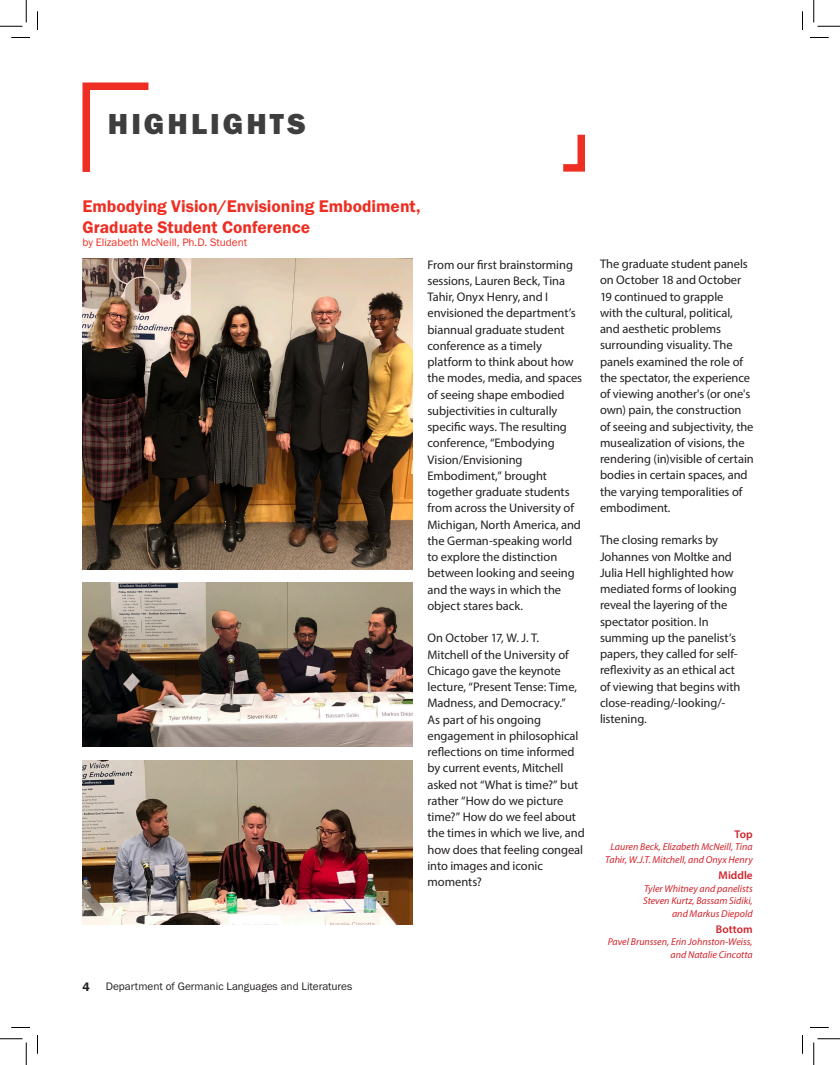
<style>
.page{position:relative;width:840px;height:1065px;background:#fff}
.page>*{position:absolute;margin:0;border:0;box-sizing:border-box;transform-origin:0 0}
.t1{font:30px "Franklin Gothic URW Hea";letter-spacing:.1em;color:#3e3e3f}
.t2{font:17.5px "Franklin Gothic URW Dem";color:#ee2e22}
.t3{font:12.5px/16.2px "Myriad Pro";letter-spacing:-.005em;color:#231f20}
.t4{font:12.5px "Franklin Gothic URW Dem";color:#231f20}
.t5{font:11.25px "Franklin Gothic URW Boo";color:#231f20}
.t6{font:11.25px "Franklin Gothic URW Boo";color:#ee2e22}
.t7{font:600 11.25px "Myriad Pro";color:#d1232a}
.t8{font:italic 10px/12.5px "Myriad Pro";color:#d1232a;text-align:right}
</style>
<div class="page">
<svg style="left:82px;top:82px;width:67px;height:90px"></svg>
<svg style="left:563px;top:134px;width:22px;height:38px"></svg>
<img style="left:82px;top:259px;width:330px;height:311px">
<img style="left:82px;top:583px;width:331px;height:164px">
<img style="left:82px;top:760px;width:331px;height:164px">
<svg style="left:11px;top:37px;width:19px;height:1px"></svg>
<svg style="left:810px;top:37px;width:19px;height:1px"></svg>
<svg style="left:11px;top:1027px;width:19px;height:1px"></svg>
<svg style="left:810px;top:1027px;width:19px;height:1px"></svg>
<svg style="left:37px;top:11px;width:1px;height:19px"></svg>
<svg style="left:37px;top:1035px;width:1px;height:19px"></svg>
<svg style="left:802px;top:11px;width:1px;height:19px"></svg>
<svg style="left:802px;top:1035px;width:1px;height:19px"></svg>
<svg style="left:0;top:0;width:27px;height:27px"></svg>
<svg style="left:0;top:1039px;width:27px;height:26px"></svg>
<svg style="left:814px;top:0;width:26px;height:27px"></svg>
<svg style="left:814px;top:1039px;width:26px;height:26px"></svg>
<p class="t1" style="left:108px;top:104px;width:199px">HIGHLIGHTS</p>
<p class="t2" style="left:82px;top:195px;width:340px">Embodying Vision/Envisioning Embodiment,</p>
<p class="t2" style="left:82px;top:216px;width:229px">Graduate Student Conference</p>
<p class="t6" style="left:82px;top:235px;width:166px">by Elizabeth McNeill, Ph.D. Student</p>
<p class="t4" style="left:82px;top:979px;width:9px">4</p>
<p class="t5" style="left:106px;top:979px;width:248px">Department of Germanic Languages and Literatures</p>
<p class="t3" style="left:428px;top:256px;width:156px">From our first brainstorming sessions, Lauren Beck, Tina<br>Tahir, Onyx Henry, and I envisioned the department’s biannual graduate student conference as a timely platform to think about how the modes, media, and spaces of seeing shape embodied subjectivities in culturally specific ways. The resulting conference, “Embodying<br>Vision/Envisioning<br>Embodiment,” brought together graduate students from across the University of<br>Michigan, North America, and the German-speaking world to explore the distinction between looking and seeing and the ways in which the object stares back.</p>
<p class="t3" style="left:428px;top:630px;width:159px">On October 17, W. J. T.<br>Mitchell of the University of<br>Chicago gave the keynote lecture, “Present Tense: Time,<br>Madness, and Democracy.”<br>As part of his ongoing engagement in philosophical reflections on time informed by current events, Mitchell asked not “What is time?” but rather “How do we picture time?” How do we feel about the times in which we live, and how does that feeling congeal into images and iconic moments?</p>
<p class="t3" style="left:600px;top:256px;width:155px">The graduate student panels on October 18 and October<br>19 continued to grapple<br>with the cultural, political, and aesthetic problems surrounding visuality. The panels examined the role of the spectator, the experience of viewing another's (or one's own) pain, the construction of seeing and subjectivity, the musealization of visions, the rendering (in)visible of certain bodies in certain spaces, and the varying temporalities of embodiment.</p>
<p class="t3" style="left:600px;top:532px;width:142px">The closing remarks by<br>Johannes von Moltke and<br>Julia Hell highlighted how mediated forms of looking reveal the layering of the spectator position. In summing up the panelist’s papers, they called for self&shy;reflexivity as an ethical act of viewing that begins with close-reading/-looking/- listening.</p>
<p class="t7" style="left:735px;top:827px;width:20px">Top</p>
<p class="t8" style="left:605px;top:841px;width:149px;text-align:center">Lauren Beck, Elizabeth McNeill, Tina<br>Tahir, W.J.T. Mitchell, and Onyx Henry</p>
<p class="t7" style="left:719px;top:868px;width:36px">Middle</p>
<p class="t8" style="left:643px;top:882px;width:111px">Tyler Whitney and panelists<br>Steven Kurtz, Bassam Sidiki, and Markus Diepold</p>
<p class="t7" style="left:716px;top:922px;width:38px">Bottom</p>
<p class="t8" style="left:608px;top:936px;width:147px">Pavel Brunssen, Erin Johnston-Weiss, and Natalie Cincotta</p>
</div>
